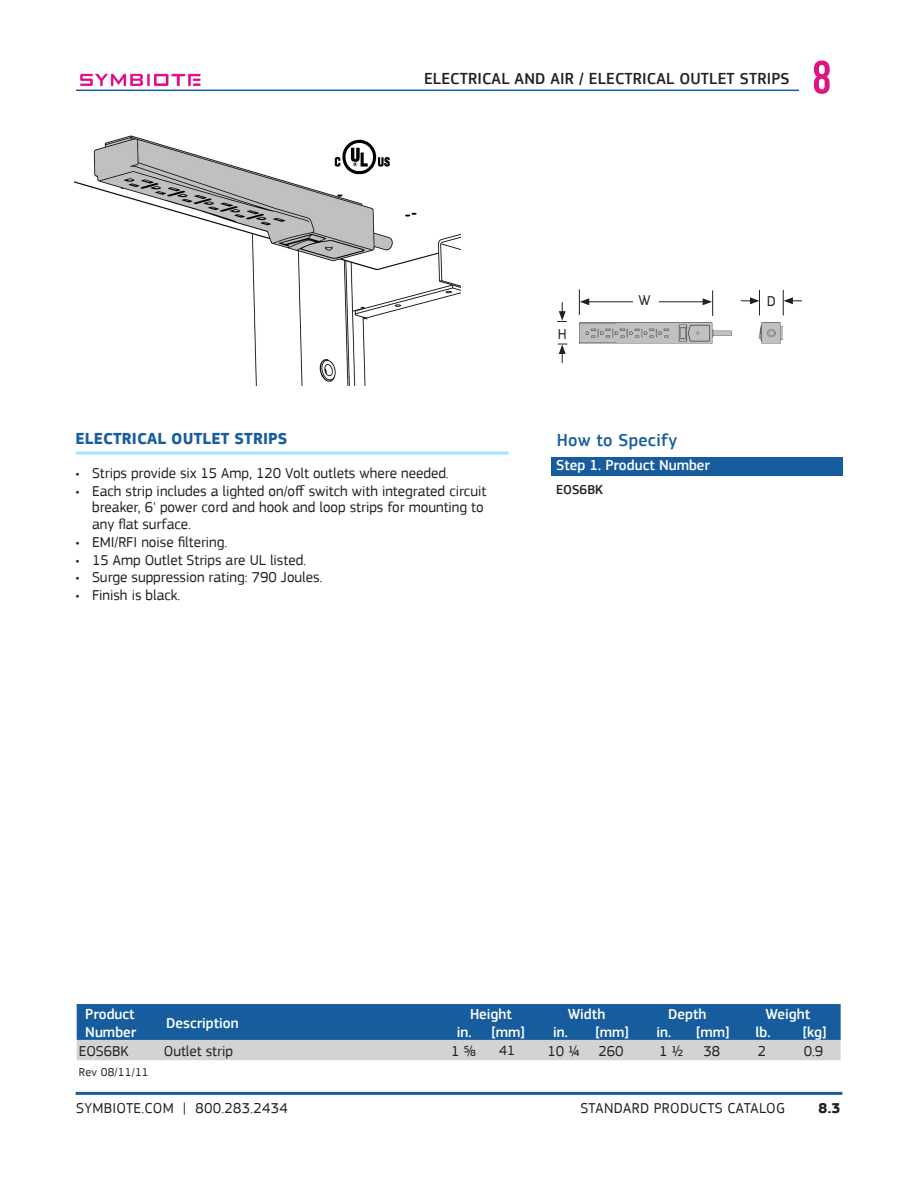
<style>
.page{position:relative;width:918px;height:1188px;background:#fff}
.page>*{position:absolute;margin:0;border:0;box-sizing:border-box;transform-origin:0 0}
.t1{font:72px "Bebas Neue";color:#e11282}
.t2{font:500 18px "PF Square Sans Pro";letter-spacing:.02em;color:#175d9e}
.t3{font:500 16.5px "PF Square Sans Pro";letter-spacing:.01em;color:#231f20}
.CAT_Product_Name_Feeds_TOC_and_Header{font:700 16.5px "PF Square Sans Pro";letter-spacing:.01em;color:#175d9e}
.Spreadsheet_Body-Text{font:15px/16.5px "PF Square Sans Pro";color:#231f20}
.Spreadsheet_Header-Center-Text{font:500 15px "PF Square Sans Pro";color:#fff}
.Spreadsheet_Body-Text-2{font:15px "PF Square Sans Pro";letter-spacing:.02em;color:#231f20}
.Spreadsheet_Header-Row-Left-Justify{font:500 15px "PF Square Sans Pro";color:#fff}
.CAT_How_to_Specify_Steps___Headings{font:500 15px "PF Square Sans Pro";color:#fff}
.t4{font:700 15px "PF Square Sans Pro";color:#231f20}
.Spreadsheet_Body-Text-Right-Justify{font:14.25px "PF Square Sans Pro";color:#231f20}
.CAT_STEP_1_2_3_4_Contents_9pt{font:500 13.5px "PF Square Sans Pro";color:#231f20}
.t5{font:12px "PF Square Sans Pro";letter-spacing:.02em;color:#231f20}
</style>
<div class="page">
<img style="left:76px;top:73px;width:125px;height:17px">
<hr style="left:0;top:90px;width:843px;height:1px;background:#175d9e">
<hr style="left:76px;top:1092px;width:766px;height:3px;background:#175d9e">
<div style="left:0;top:70px;width:76px;height:32px;background:#fff"></div>
<hr style="left:76px;top:452px;width:433px;height:3px;background:#a3e5ff">
<svg style="left:77px;top:1004px;width:764px;height:56px;background:#5a87b1"></svg>
<img style="left:75px;top:135px;width:385px;height:251px">
<img style="left:758px;top:322px;width:24px;height:21px">
<img style="left:579px;top:322px;width:153px;height:21px">
<hr style="left:587px;top:301px;width:46px;height:1px;background:#231f20">
<svg style="left:579px;top:289px;width:10px;height:26px"></svg>
<hr style="left:659px;top:301px;width:46px;height:1px;background:#231f20">
<svg style="left:703px;top:290px;width:10px;height:26px"></svg>
<svg style="left:783px;top:290px;width:19px;height:25px"></svg>
<svg style="left:741px;top:290px;width:19px;height:25px"></svg>
<svg style="left:558px;top:344px;width:9px;height:19px"></svg>
<svg style="left:557px;top:302px;width:10px;height:20px"></svg>
<img style="left:329px;top:135px;width:68px;height:42px">
<div style="left:551px;top:457px;width:291px;height:18px;background:#175d9e"></div>
<div style="left:799px;top:55px;width:98px;height:69px;background:#fff"></div>
<p class="t3" style="left:424px;top:69px;width:183px">ELECTRICAL AND AIR / Electrical</p>
<p class="t3" style="left:679px;top:69px;width:31px">Outlet</p>
<p class="t3" style="left:740px;top:69px;width:19px">Strips</p>
<h1 class="t1" style="left:812px;top:46px;width:22px">8</h1>
<p class="CAT_Product_Name_Feeds_TOC_and_Header" style="left:76px;top:429px;width:213px">ELECTRICAL OUTLET STRIPS</p>
<p class="Spreadsheet_Body-Text" style="left:76px;top:465px;width:375px">• Strips provide six 15 Amp, 120 Volt outlets where needed.</p>
<p class="Spreadsheet_Body-Text" style="left:92px;top:483px;width:396px;text-indent:-16px">• Each strip includes a lighted on/off switch with integrated circuit breaker, 6' power cord and hook and loop strips for mounting to any flat surface.</p>
<p class="Spreadsheet_Body-Text" style="left:76px;top:534px;width:153px">• EMI/RFI noise filtering.</p>
<p class="Spreadsheet_Body-Text" style="left:76px;top:551px;width:231px">• 15 Amp Outlet Strips are UL listed.</p>
<p class="Spreadsheet_Body-Text" style="left:76px;top:569px;width:247px">• Surge suppression rating: 790 Joules.</p>
<p class="Spreadsheet_Body-Text" style="left:76px;top:587px;width:105px">• Finish is black.</p>
<p class="Spreadsheet_Body-Text" style="left:558px;top:325px;width:10px">H</p>
<p class="Spreadsheet_Body-Text" style="left:639px;top:292px;width:14px">W</p>
<p class="Spreadsheet_Body-Text" style="left:767px;top:293px;width:11px">D</p>
<p class="t2" style="left:557px;top:429px;width:122px">How to Specify</p>
<p class="CAT_How_to_Specify_Steps___Headings" style="left:556px;top:457px;width:155px">Step 1. Product Number</p>
<p class="CAT_STEP_1_2_3_4_Contents_9pt" style="left:556px;top:481px;width:48px">EOS6BK</p>
<p class="Spreadsheet_Header-Row-Left-Justify" style="left:85px;top:1006px;width:51px">Product</p>
<p class="Spreadsheet_Header-Center-Text" style="left:470px;top:1006px;width:43px">Height</p>
<p class="Spreadsheet_Header-Center-Text" style="left:568px;top:1006px;width:39px">Width</p>
<p class="Spreadsheet_Header-Center-Text" style="left:668px;top:1006px;width:40px">Depth</p>
<p class="Spreadsheet_Header-Center-Text" style="left:765px;top:1006px;width:46px">Weight</p>
<p class="Spreadsheet_Header-Row-Left-Justify" style="left:166px;top:1014px;width:74px">Description</p>
<p class="Spreadsheet_Header-Row-Left-Justify" style="left:85px;top:1024px;width:53px">Number</p>
<p class="Spreadsheet_Header-Center-Text" style="left:457px;top:1024px;width:16px">in.</p>
<p class="Spreadsheet_Header-Center-Text" style="left:492px;top:1024px;width:34px">[mm]</p>
<p class="Spreadsheet_Header-Center-Text" style="left:553px;top:1024px;width:16px">in.</p>
<p class="Spreadsheet_Header-Center-Text" style="left:596px;top:1024px;width:34px">[mm]</p>
<p class="Spreadsheet_Header-Center-Text" style="left:657px;top:1024px;width:16px">in.</p>
<p class="Spreadsheet_Header-Center-Text" style="left:696px;top:1024px;width:34px">[mm]</p>
<p class="Spreadsheet_Header-Center-Text" style="left:755px;top:1024px;width:16px">lb.</p>
<p class="Spreadsheet_Header-Center-Text" style="left:803px;top:1024px;width:25px">[kg]</p>
<p class="Spreadsheet_Body-Text" style="left:79px;top:1043px;width:51px">EOS6BK</p>
<p class="Spreadsheet_Body-Text" style="left:164px;top:1043px;width:70px">Outlet strip</p>
<p class="Spreadsheet_Body-Text" style="left:451px;top:1043px;width:26px">1 5/8</p>
<p class="Spreadsheet_Body-Text-Right-Justify" style="left:499px;top:1042px;width:17px">41</p>
<p class="Spreadsheet_Body-Text" style="left:547px;top:1043px;width:35px">10 1/4</p>
<p class="Spreadsheet_Body-Text" style="left:599px;top:1043px;width:27px">260</p>
<p class="Spreadsheet_Body-Text" style="left:659px;top:1043px;width:26px">1 1/2</p>
<p class="Spreadsheet_Body-Text" style="left:703px;top:1043px;width:18px">38</p>
<p class="Spreadsheet_Body-Text" style="left:758px;top:1043px;width:10px">2</p>
<p class="Spreadsheet_Body-Text" style="left:804px;top:1043px;width:21px">0.9</p>
<p class="t5" style="left:79px;top:1065px;width:71px">Rev 08/11/11</p>
<p class="Spreadsheet_Body-Text-2" style="left:76px;top:1099px;width:213px">SYMBIOTE.COM | 800.283.2434</p>
<p class="Spreadsheet_Body-Text-2" style="left:580px;top:1099px;width:206px">STANDARD PRODUCTS CATALOG</p>
<p class="t4" style="left:819px;top:1099px;width:23px">8.3</p>
</div>
